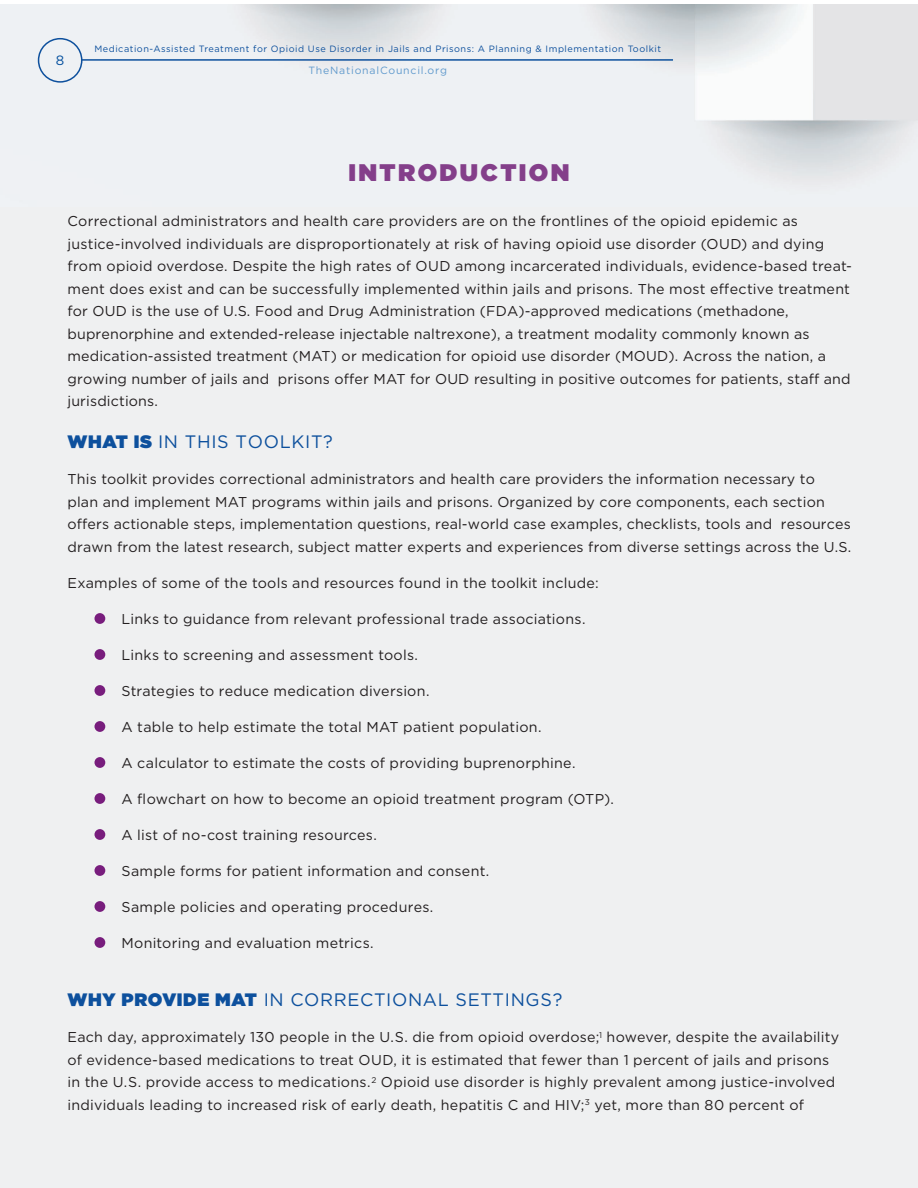
<style>
.page{position:relative;width:918px;height:1188px;background:#fff}
.page>*{position:absolute;margin:0;border:0;box-sizing:border-box;transform-origin:0 0}
.t1{font:900 24px "Gotham";letter-spacing:.1em;color:#843f8a}
.t2{font:18px "Gotham";letter-spacing:.035em;color:#0d509d}
.t3{font:14.25px/22.5px "Gotham";letter-spacing:.01em;color:#231f20}
.t4{font:13.5px "Gotham";color:#034f9e}
.t5{font:10.5px "Gotham";letter-spacing:.075em;color:#609acd}
.t6{font:9.15px "Gotham";letter-spacing:.055em;color:#0d509d}
.s1{font-weight:900}
</style>
<div class="page">
<div style="left:0;top:200px;width:918px;height:988px;background:#eff0f1"></div>
<img style="left:0;top:4px;width:918px;height:196px">
<div style="left:38px;top:38px;width:44px;height:45px;border:2px solid #0d509d;border-radius:50%"></div>
<hr style="left:82px;top:59px;width:591px;height:2px;background:#0d509d">
<div style="left:94px;top:613px;width:11px;height:11px;background:#781d7d;border-radius:50%"></div>
<div style="left:94px;top:649px;width:11px;height:11px;background:#781d7d;border-radius:50%"></div>
<div style="left:94px;top:685px;width:11px;height:11px;background:#781d7d;border-radius:50%"></div>
<div style="left:94px;top:721px;width:11px;height:11px;background:#781d7d;border-radius:50%"></div>
<div style="left:94px;top:757px;width:11px;height:11px;background:#781d7d;border-radius:50%"></div>
<div style="left:94px;top:793px;width:11px;height:11px;background:#781d7d;border-radius:50%"></div>
<div style="left:94px;top:829px;width:11px;height:11px;background:#781d7d;border-radius:50%"></div>
<div style="left:94px;top:865px;width:11px;height:11px;background:#781d7d;border-radius:50%"></div>
<div style="left:94px;top:901px;width:11px;height:11px;background:#781d7d;border-radius:50%"></div>
<div style="left:94px;top:937px;width:11px;height:11px;background:#781d7d;border-radius:50%"></div>
<p class="t4" style="left:56px;top:52px;width:10px">8</p>
<p class="t6" style="left:94px;top:43px;width:568px">Medication-Assisted Treatment for Opioid Use Disorder in Jails and Prisons: A Planning &amp; Implementation Toolkit</p>
<p class="t5" style="left:308px;top:64px;width:140px">TheNationalCouncil.org</p>
<h1 class="t1" style="left:348px;top:155px;width:223px">INTRODUCTION</h1>
<p class="t3" style="left:67px;top:210px;width:786px">Correctional administrators and health care providers are on the frontlines of the opioid epidemic as justice-involved individuals are disproportionately at risk of having opioid use disorder (OUD) and dying from opioid overdose. Despite the high rates of OUD among incarcerated individuals, evidence-based treat&shy;ment does exist and can be successfully implemented within jails and prisons. The most effective treatment for OUD is the use of U.S. Food and Drug Administration (FDA)-approved medications (methadone, buprenorphine and extended-release injectable naltrexone), a treatment modality commonly known as medication-assisted treatment (MAT) or medication for opioid use disorder (MOUD). Across the nation, a growing number of jails and prisons offer MAT for OUD resulting in positive outcomes for patients, staff and jurisdictions.</p>
<p class="t2" style="left:68px;top:431px;width:267px"><span class="s1">WHAT IS</span> IN THIS TOOLKIT?</p>
<p class="t3" style="left:68px;top:468px;width:785px">This toolkit provides correctional administrators and health care providers the information necessary to<br>plan and implement MAT programs within jails and prisons. Organized by core components, each section offers actionable steps, implementation questions, real-world case examples, checklists, tools and resources drawn from the latest research, subject matter experts and experiences from diverse settings across the U.S.</p>
<p class="t3" style="left:68px;top:571px;width:533px">Examples of some of the tools and resources found in the toolkit include:</p>
<p class="t3" style="left:122px;top:607px;width:466px">Links to guidance from relevant professional trade associations.</p>
<p class="t3" style="left:122px;top:643px;width:298px">Links to screening and assessment tools.</p>
<p class="t3" style="left:122px;top:679px;width:310px">Strategies to reduce medication diversion.</p>
<p class="t3" style="left:122px;top:715px;width:422px">A table to help estimate the total MAT patient population.</p>
<p class="t3" style="left:122px;top:751px;width:455px">A calculator to estimate the costs of providing buprenorphine.</p>
<p class="t3" style="left:122px;top:787px;width:494px">A flowchart on how to become an opioid treatment program (OTP).</p>
<p class="t3" style="left:122px;top:823px;width:257px">A list of no-cost training resources.</p>
<p class="t3" style="left:122px;top:859px;width:369px">Sample forms for patient information and consent.</p>
<p class="t3" style="left:122px;top:895px;width:313px">Sample policies and operating procedures.</p>
<p class="t3" style="left:122px;top:931px;width:254px">Monitoring and evaluation metrics.</p>
<p class="t2" style="left:68px;top:989px;width:496px"><span class="s1">WHY PROVIDE MAT</span> IN CORRECTIONAL SETTINGS?</p>
<p class="t3" style="left:67px;top:1026px;width:773px">Each day, approximately 130 people in the U.S. die from opioid overdose;<sup>1</sup> however, despite the availability of evidence-based medications to treat OUD, it is estimated that fewer than 1 percent of jails and prisons in the U.S. provide access to medications.<sup>2</sup> Opioid use disorder is highly prevalent among justice-involved individuals leading to increased risk of early death, hepatitis C and HIV;<sup>3</sup> yet, more than 80 percent of</p>
</div>
